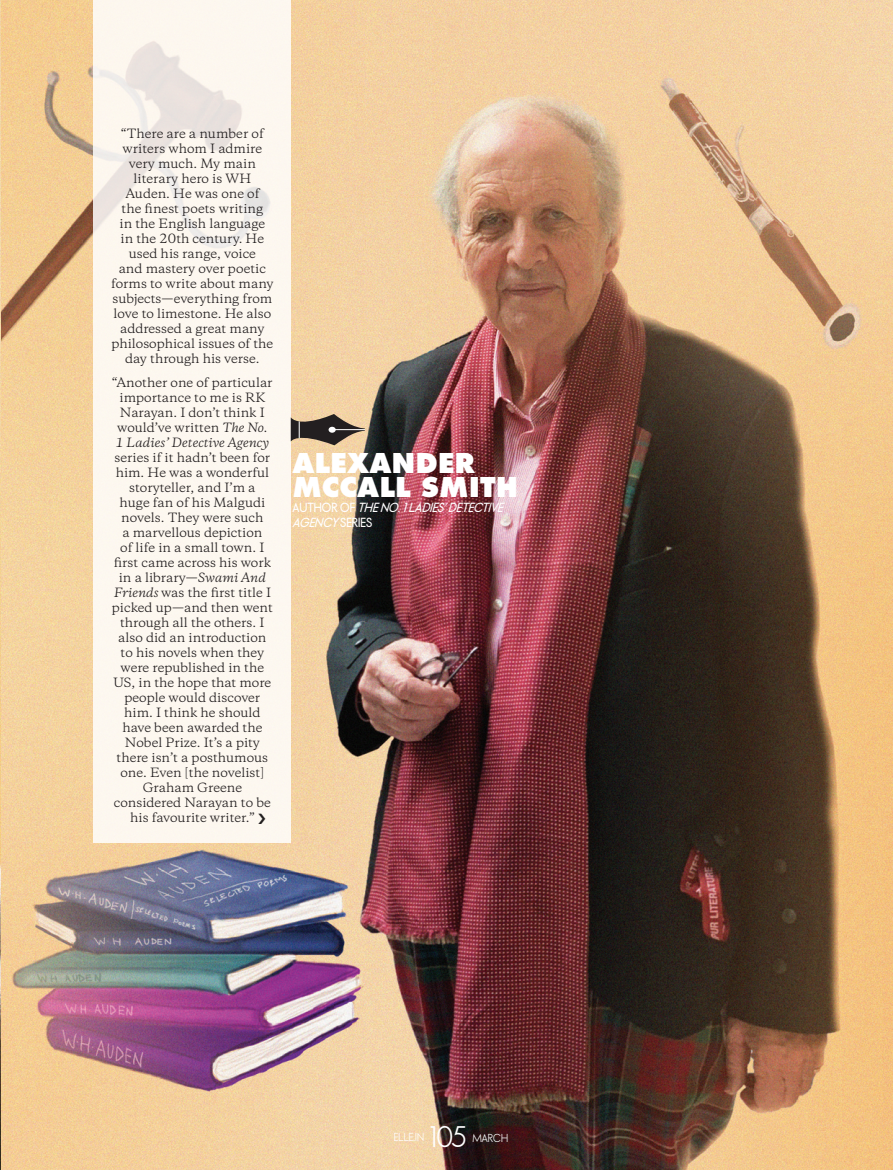
<style>
.page{position:relative;width:893px;height:1170px;background:#fff}
.page>*{position:absolute;margin:0;border:0;box-sizing:border-box;transform-origin:0 0}
.t1{font:900 30px/24px "Elle Gabor Std";color:#fff}
.t2{font:500 27px "Elle Nova C";color:#fff}
.t3{font:12px/15px "Copernicus";color:#231f20;text-align:center}
.t4{font:italic 600 12px/15px "Elle Nova C";color:#fff}
.t5{font:500 10.5px "Elle Nova C";color:#fff}
.s1{font-style:italic}
.s2{font-style:normal}
</style>
<div class="page">
<img style="left:1px;top:0;width:892px;height:1169px">
<svg style="left:94px;top:0;width:197px;height:843px;fill:#fdf7ef"></svg>
<img style="left:0;top:0;width:1px;height:1169px">
<svg style="left:291px;top:414px;width:74px;height:31px;background:#837360"></svg>
<svg style="left:259px;top:813px;width:6px;height:10px"></svg>
<p class="t3" style="left:111px;top:126px;width:164px">“There are a number of writers whom I admire very much. My main literary hero is WH<br>Auden. He was one of<br>the finest poets writing<br>in the English language<br>in the 20th century. He used his range, voice<br>and mastery over poetic forms to write about many subjects—everything from love to limestone. He also addressed a great many philosophical issues of the day through his verse.</p>
<p class="t3" style="left:112px;top:375px;width:162px">“Another one of particular importance to me is RK<br>Narayan. I don’t think I would’ve written <span class="s1">The No.<br>1 Ladies’ Detective Agency</span></p>
<p class="t3" style="left:112px;top:450px;width:162px">series if it hadn’t been for him. He was a wonderful storyteller, and I’m a<br>huge fan of his Malgudi novels. They were such<br>a marvellous depiction<br>of life in a small town. I first came across his work in a library—<span class="s1">Swami And<br>Friends</span> was the first title I picked up—and then went through all the others. I also did an introduction to his novels when they were republished in the<br>US, in the hope that more people would discover him. I think he should have been awarded the<br>Nobel Prize. It’s a pity there isn’t a posthumous one. Even [the novelist]<br>Graham Greene considered Narayan to be his favourite writer.”</p>
<h1 class="t1" style="left:292px;top:450px;width:227px">ALEXANDER<br>MCCALL SMITH</h1>
<p class="t4" style="left:292px;top:500px;width:216px"><span class="s2">A U T H O R O F</span> THENO.1LADIES’DETECTIVE<br>AGENCY<span class="s2">S E R I E S</span></p>
<p class="t5" style="left:394px;top:1131px;width:32px">ELLE.IN</p>
<h2 class="t2" style="left:430px;top:1121px;width:39px">105</h2>
<p class="t5" style="left:472px;top:1132px;width:37px">MARCH</p>
</div>
